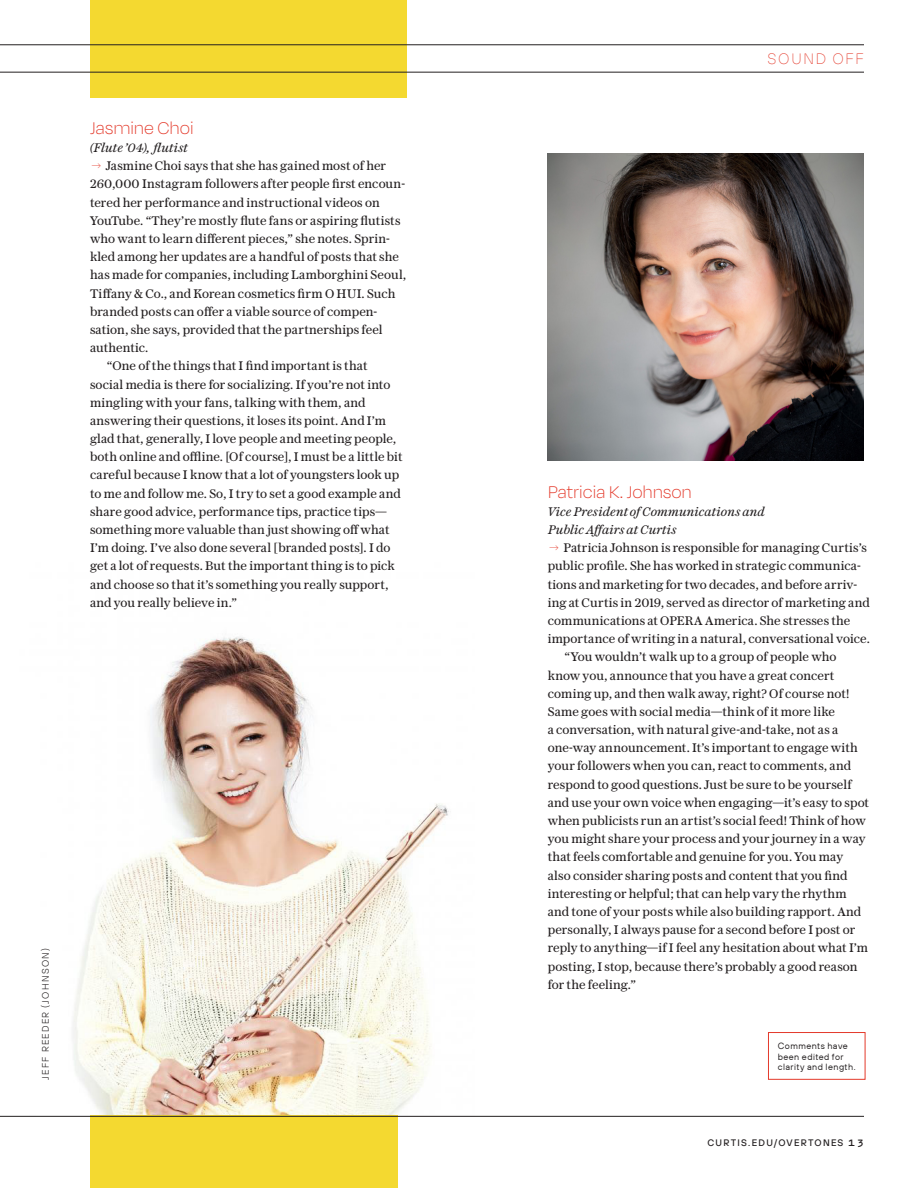
<style>
.page{position:relative;width:918px;height:1188px;background:#fff}
.page>*{position:absolute;margin:0;border:0;box-sizing:border-box;transform-origin:0 0}
.Body_Copy{font:100 19.5px "Degular";letter-spacing:-.01em;color:#e43a2b}
.t1{font:100 15px "TT Hoves";letter-spacing:.11em;color:#e43a2b}
.Body_Copy-2{font:12.3px/18.1px "Austin News Text";letter-spacing:.01em;color:#231f20}
.Body_Copy-3{font:italic 12.3px/18.1px "Austin News Text";letter-spacing:.015em;color:#231f20}
.t2{font:500 9.3px "TT Hoves";letter-spacing:.13em;color:#231f20}
.t3{font:300 9.3px "TT Hoves";letter-spacing:.13em;color:#231f20}
.t4{font:9px/10.5px "TT Hoves";letter-spacing:.045em;color:#231f20}
.s1{font-family:"TT Hoves";font-weight:100;color:#e43a2b}
.s2{font-family:"Pitch";font-weight:700;font-size:11.25px}
</style>
<div class="page">
<img style="left:19px;top:637px;width:455px;height:479px">
<div style="left:90px;top:1116px;width:308px;height:72px;background:#f4d930"></div>
<hr style="left:0;top:1116px;width:864px;height:1px;background:#231f20">
<div style="left:90px;top:0;width:316px;height:97px;background:#f4d930"></div>
<div style="left:768px;top:1032px;width:97px;height:48px;border:1px solid #e43a2b"></div>
<hr style="left:0;top:44px;width:864px;height:1px;background:#231f20">
<hr style="left:0;top:72px;width:864px;height:1px;background:#231f20">
<img style="left:548px;top:153px;width:316px;height:308px">
<p class="Body_Copy" style="left:90px;top:116px;width:105px">Jasmine Choi</p>
<p class="Body_Copy-3" style="left:90px;top:138px;width:99px">(Flute ’04), flutist</p>
<p class="Body_Copy-2" style="left:90px;top:156px;width:318px"><span class="s1">→</span> Jasmine Choi says that she has gained most of her 260,000 Instagram followers after people first encoun&shy;tered her performance and instructional videos on YouTube. “They’re mostly flute fans or aspiring flutists who want to learn different pieces,” she notes. Sprin&shy;kled among her updates are a handful of posts that she has made for companies, including Lamborghini Seoul, Tiffany &amp; Co., and Korean cosmetics firm O HUI. Such branded posts can offer a viable source of compen&shy;sation, she says, provided that the partnerships feel authentic.</p>
<p class="Body_Copy-2" style="left:90px;top:356px;width:314px;text-indent:17px">“One of the things that I find important is that social media is there for socializing. If you’re not into mingling with your fans, talking with them, and answering their questions, it loses its point. And I’m glad that, generally, I love people and meeting people, both online and offline. [Of course], I must be a little bit careful because I know that a lot of youngsters look up to me and follow me. So, I try to set a good example and share good advice, performance tips, practice tips— something more valuable than just showing off what I’m doing. I’ve also done several [branded posts]. I do get a lot of requests. But the important thing is to pick and choose so that it’s something you really support, and you really believe in.”</p>
<p class="t3" style="left:40px;top:1080px;width:133px;rotate:-90deg">JEFF REEDER (JOHNSON)</p>
<p class="t1" style="left:768px;top:49px;width:98px">SOUND OFF</p>
<p class="Body_Copy" style="left:548px;top:480px;width:146px">Patricia K. Johnson</p>
<p class="Body_Copy-3" style="left:548px;top:502px;width:218px">Vice President of Communications and<br>Public Affairs at Curtis</p>
<p class="Body_Copy-2" style="left:548px;top:538px;width:324px"><span class="s1">→</span> Patricia Johnson is responsible for managing Curtis’s public profile. She has worked in strategic communica&shy;tions and marketing for two decades, and before arriv&shy;ing at Curtis in 2019, served as director of marketing and communications at OPERA America. She stresses the importance of writing in a natural, conversational voice.</p>
<p class="Body_Copy-2" style="left:548px;top:647px;width:323px;text-indent:17px">“You wouldn’t walk up to a group of people who know you, announce that you have a great concert coming up, and then walk away, right? Of course not!<br>Same goes with social media—think of it more like<br>a conversation, with natural give-and-take, not as a one-way announcement. It’s important to engage with your followers when you can, react to comments, and respond to good questions. Just be sure to be yourself and use your own voice when engaging—it’s easy to spot when publicists run an artist’s social feed! Think of how you might share your process and your journey in a way that feels comfortable and genuine for you. You may also consider sharing posts and content that you find interesting or helpful; that can help vary the rhythm and tone of your posts while also building rapport. And personally, I always pause for a second before I post or reply to anything—if I feel any hesitation about what I’m posting, I stop, because there’s probably a good reason for the feeling.”</p>
<p class="t4" style="left:778px;top:1040px;width:79px">Comments have been edited for clarity and length.</p>
<p class="t2" style="left:708px;top:1137px;width:158px">CURTIS.EDU/OVERTONES <span class="s2">13</span></p>
</div>
